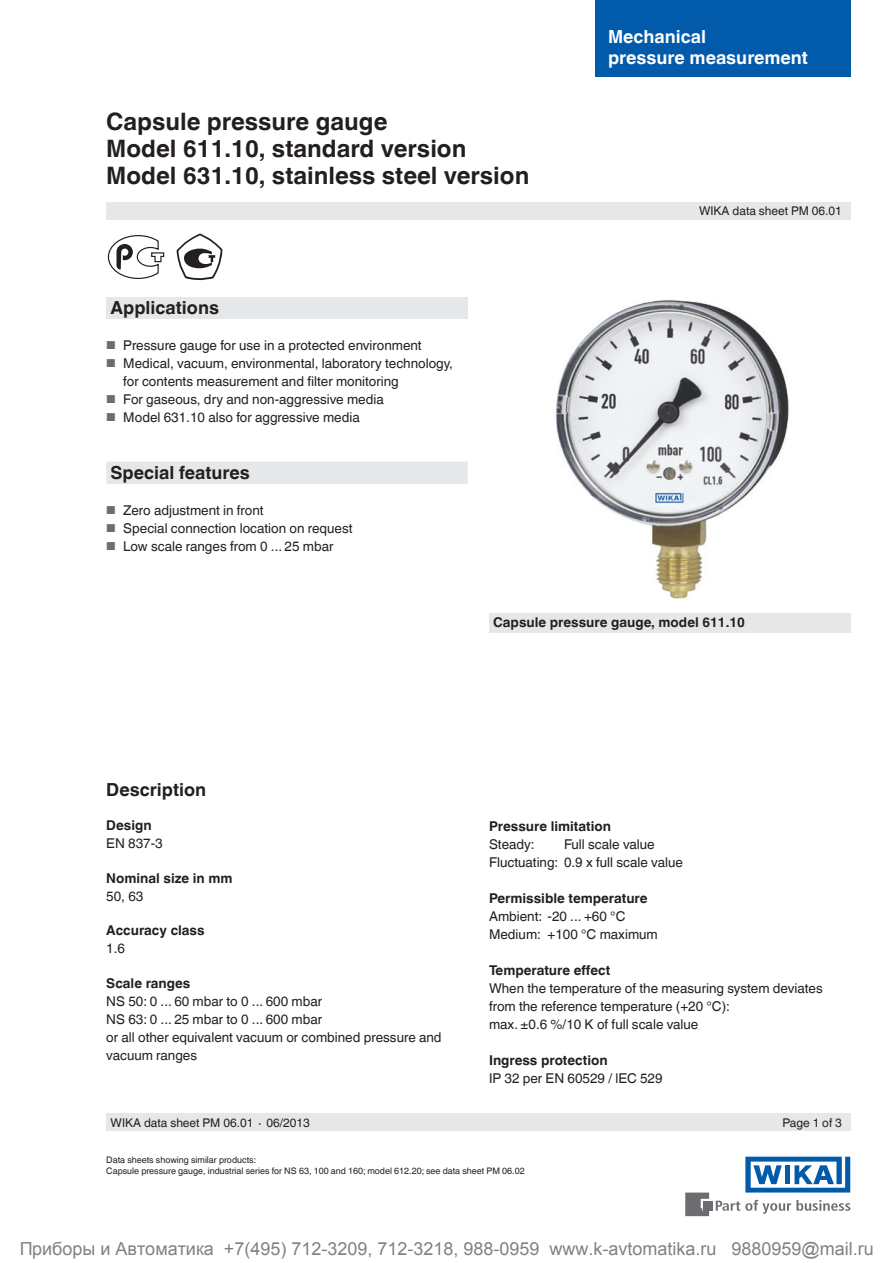
<style>
.page{position:relative;width:893px;height:1263px;background:#fff}
.page>*{position:absolute;margin:0;border:0;box-sizing:border-box;transform-origin:0 0}
.t1{font:700 24px/27px "Helvetica World";color:#231f20}
.t2{font:18px "Arial";color:#000}
.t3{font:700 18px "Helvetica World";color:#231f20}
.t4{font:700 18px/21px "Helvetica World";color:#fff}
.t5{font:13.5px/18px "Helvetica World";color:#231f20}
.t6{font:700 13.5px "Helvetica World";color:#231f20}
.t7{font:12px "Helvetica World";color:#231f20}
.t8{font:9px/10.5px "Helvetica World";color:#231f20}
.s1{font-size:11.55px;color:#6c6d70}
</style>
<div class="page">
<div style="left:106px;top:298px;width:362px;height:21px;background:#e6e7e9"></div>
<svg style="left:716px;top:1200px;width:134px;height:14px"></svg>
<div style="left:703px;top:1201px;width:9px;height:9px;background:#6c6d70"></div>
<svg style="left:685px;top:1192px;width:24px;height:24px"></svg>
<svg style="left:745px;top:1157px;width:105px;height:35px"></svg>
<div style="left:106px;top:203px;width:744px;height:17px;background:#e6e7e9"></div>
<div style="left:106px;top:1114px;width:744px;height:17px;background:#e6e7e9"></div>
<img style="left:555px;top:300px;width:234px;height:299px">
<div style="left:489px;top:613px;width:361px;height:19px;background:#e6e7e9"></div>
<div style="left:106px;top:462px;width:362px;height:22px;background:#e6e7e9"></div>
<svg style="left:108px;top:235px;width:56px;height:44px"></svg>
<svg style="left:177px;top:234px;width:45px;height:47px"></svg>
<div style="left:595px;top:0;width:255px;height:77px;background:#015aaa"></div>
<h1 class="t1" style="left:106px;top:108px;width:424px">Capsule pressure gauge<br>Model 611.10, standard version<br>Model 631.10, stainless steel version</h1>
<h2 class="t3" style="left:111px;top:297px;width:110px">Applications</h2>
<p class="t5" style="left:106px;top:336px;width:317px"><span class="s1">■</span> Pressure gauge for use in a protected environment</p>
<p class="t5" style="left:123px;top:354px;width:331px;text-indent:-17px"><span class="s1">■</span> Medical, vacuum, environmental, laboratory technology, for contents measurement and filter monitoring</p>
<p class="t5" style="left:106px;top:390px;width:279px"><span class="s1">■</span> For gaseous, dry and non-aggressive media</p>
<p class="t5" style="left:106px;top:408px;width:255px"><span class="s1">■</span> Model 631.10 also for aggressive media</p>
<h2 class="t3" style="left:111px;top:462px;width:141px">Special features</h2>
<p class="t5" style="left:106px;top:501px;width:159px"><span class="s1">■</span> Zero adjustment in front</p>
<p class="t5" style="left:106px;top:519px;width:248px"><span class="s1">■</span> Special connection location on request</p>
<p class="t5" style="left:106px;top:537px;width:229px"><span class="s1">■</span> Low scale ranges from 0 ... 25 mbar</p>
<h2 class="t4" style="left:608px;top:26px;width:201px">Mechanical<br>pressure measurement</h2>
<p class="t7" style="left:699px;top:204px;width:144px">WIKA data sheet PM 06.01</p>
<p class="t6" style="left:493px;top:615px;width:253px">Capsule pressure gauge, model 611.10</p>
<h2 class="t3" style="left:106px;top:779px;width:101px">Description</h2>
<p class="t6" style="left:106px;top:818px;width:47px">Design</p>
<p class="t5" style="left:106px;top:835px;width:58px">EN 837-3</p>
<p class="t6" style="left:106px;top:870px;width:128px">Nominal size in mm</p>
<p class="t5" style="left:106px;top:887px;width:39px">50, 63</p>
<p class="t6" style="left:106px;top:923px;width:100px">Accuracy class</p>
<p class="t5" style="left:106px;top:940px;width:20px">1.6</p>
<p class="t6" style="left:106px;top:975px;width:86px">Scale ranges</p>
<p class="t5" style="left:106px;top:992px;width:337px">NS 50: 0 ... 60 mbar to 0 ... 600 mbar<br>NS 63: 0 ... 25 mbar to 0 ... 600 mbar<br>or all other equivalent vacuum or combined pressure and vacuum ranges</p>
<p class="t7" style="left:111px;top:1116px;width:201px">WIKA data sheet PM 06.01 ∙ 06/2013</p>
<p class="t6" style="left:489px;top:818px;width:123px">Pressure limitation</p>
<p class="t5" style="left:489px;top:835px;width:47px">Steady:</p>
<p class="t5" style="left:489px;top:835px;width:195px;text-indent:75px">Full scale value<br>Fluctuating: 0.9 x full scale value</p>
<p class="t6" style="left:489px;top:890px;width:160px">Permissible temperature</p>
<p class="t5" style="left:489px;top:907px;width:170px">Ambient: -20 ... +60 °C<br>Medium: +100 °C maximum</p>
<p class="t6" style="left:489px;top:962px;width:123px">Temperature effect</p>
<p class="t5" style="left:489px;top:979px;width:335px">When the temperature of the measuring system deviates from the reference temperature (+20 °C):<br>max. ±0.6 %/10 K of full scale value</p>
<p class="t6" style="left:489px;top:1052px;width:120px">Ingress protection</p>
<p class="t5" style="left:489px;top:1069px;width:175px">IP 32 per EN 60529 / lEC 529</p>
<p class="t7" style="left:782px;top:1116px;width:61px">Page 1 of 3</p>
<p class="t8" style="left:106px;top:1155px;width:420px">Data sheets showing similar products:<br>Capsule pressure gauge, industrial series for NS 63, 100 and 160; model 612.20; see data sheet PM 06.02</p>
<h2 class="t2" style="left:19px;top:1238px;width:856px">Приборы и Автоматика +7(495) 712-3209, 712-3218, 988-0959 www.k-avtomatika.ru 9880959@mail.ru</h2>
</div>
